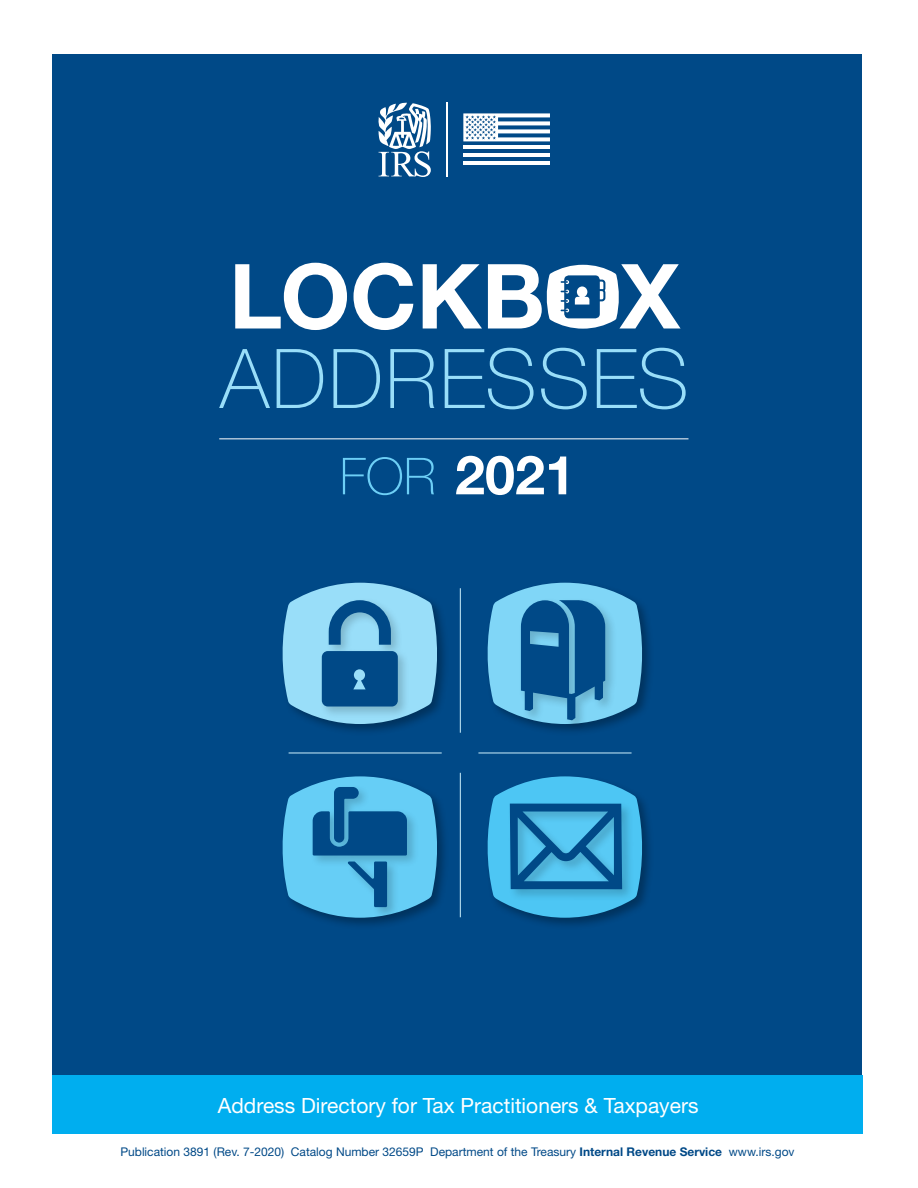
<style>
.page{position:relative;width:918px;height:1188px;background:#fff}
.page>*{position:absolute;margin:0;border:0;box-sizing:border-box;transform-origin:0 0}
.t1{font:700 90px "Helvetica Neue LT Std";letter-spacing:-.005em;color:#fff}
.title_part2{font:100 82.5px "Helvetica Neue LT Std";letter-spacing:.02em;color:#99def9}
.sub_title{font:700 54px "Helvetica Neue LT Std";color:#fff}
.text_front_cover{font:21px "Helvetica Neue LT Std";color:#fff}
.product_id{font:12px "Helvetica Neue LT Std";color:#004987}
.s1{font-weight:100;font-size:51px;color:#6dcff6}
.s2{font-weight:700}
</style>
<div class="page">
<div style="left:52px;top:54px;width:810px;height:1080px;background:#004987"></div>
<div style="left:280px;top:773px;width:170px;height:157px;background:#000;opacity:.3"></div>
<div style="left:280px;top:580px;width:170px;height:156px;background:#000;opacity:.3"></div>
<div style="left:485px;top:580px;width:170px;height:156px;background:#000;opacity:.3"></div>
<div style="left:485px;top:773px;width:170px;height:157px;background:#000;opacity:.3"></div>
<hr style="left:219px;top:438px;width:469px;height:1px;background:#fff">
<svg style="left:281px;top:776px;width:158px;height:142px"></svg>
<svg style="left:281px;top:583px;width:158px;height:141px"></svg>
<div style="left:518px;top:597px;width:100px;height:135px;background:#000;opacity:.18"></div>
<svg style="left:486px;top:583px;width:158px;height:141px"></svg>
<hr style="left:289px;top:753px;width:153px;height:1px;background:#cceffc">
<hr style="left:478px;top:753px;width:154px;height:1px;background:#cceffc">
<hr style="left:460px;top:588px;width:1px;height:145px;background:#cceffc">
<hr style="left:460px;top:773px;width:1px;height:144px;background:#cceffc">
<svg style="left:546px;top:265px;width:73px;height:64px"></svg>
<div style="left:53px;top:1075px;width:810px;height:59px;background:#00aeef"></div>
<svg style="left:463px;top:113px;width:87px;height:28px"></svg>
<hr style="left:463px;top:145px;width:87px;height:4px;background:#fff">
<hr style="left:463px;top:153px;width:87px;height:4px;background:#fff">
<hr style="left:463px;top:161px;width:87px;height:4px;background:#fff">
<svg style="left:378px;top:103px;width:53px;height:74px"></svg>
<hr style="left:446px;top:103px;width:2px;height:74px;background:#fff">
<svg style="left:486px;top:776px;width:158px;height:142px"></svg>
<h1 class="t1" style="left:229px;top:241px;width:452px">LOCKB X</h1>
<h1 class="title_part2" style="left:220px;top:332px;width:470px">ADDRESSES</h1>
<h2 class="sub_title" style="left:340px;top:442px;width:237px"><span class="s1">FOR</span> 2021</h2>
<p class="text_front_cover" style="left:218px;top:1093px;width:482px">Address Directory for Tax Practitioners &amp; Taxpayers</p>
<p class="product_id" style="left:120px;top:1145px;width:676px">Publication 3891 (Rev. 7-2020) Catalog Number 32659P Department of the Treasury <span class="s2">Internal Revenue Service</span> www.irs.gov</p>
</div>
